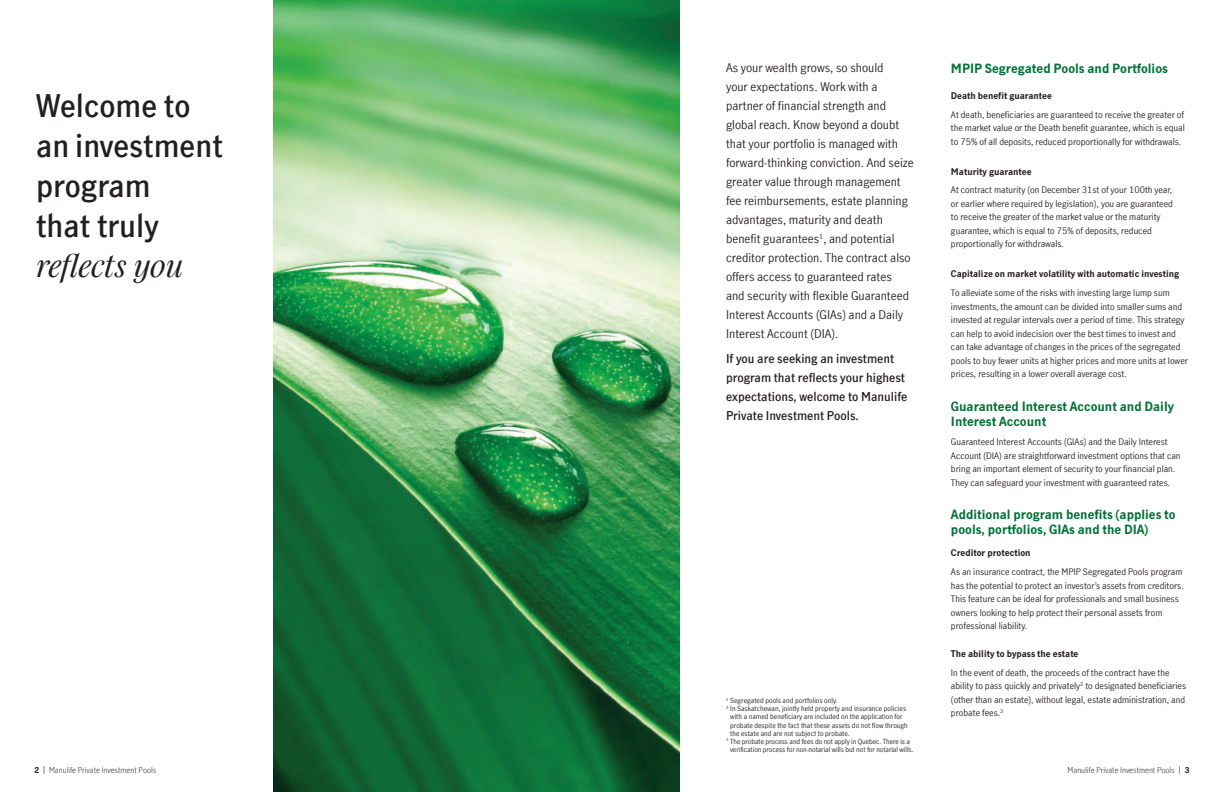
<style>
.page{position:relative;width:1224px;height:792px;background:#fff}
.page>*{position:absolute;margin:0;border:0;box-sizing:border-box;transform-origin:0 0}
.Headline_3_-_30_5_36{font:600 30.5px/40px "Manulife JH Sans Test 4 2";color:#231f20}
.Headline_8__subhead{font:700 12.5px/15px "Manulife JH Sans Test 4 1";color:#007236}
.Body_-_9_13_5{font:12px/19px "Manulife JH Sans Test 4 1";color:#231f20}
.Body_-_9_13_5-2{font:600 12px/19px "Manulife JH Sans Test 4 2";color:#231f20}
.Body_-_9_13_5-3{font:9px/13.5px "Manulife JH Sans Test 4 1";color:#231f20}
.Body__subhead_2{font:700 9px "Manulife JH Sans Test 4 1";color:#231f20}
.t1{font:300 8px "Manulife JH Sans Test 4 1";color:#231f20}
.Caption_-_7_8_5{font:7px/8.5px "Manulife JH Sans Test 4 1";color:#231f20}
.s1{font-family:"Manulife JH Serif Test 4 1";font-weight:400;font-style:italic}
.s2{font-weight:700}
.s3{font-weight:400}
</style>
<div class="page">
<img style="left:273px;top:0;width:407px;height:792px">
<h2 class="Headline_3_-_30_5_36" style="left:36px;top:85px;width:188px">Welcome to an investment program<br>that truly <span class="s1">reflects you</span></h2>
<p class="Body_-_9_13_5" style="left:726px;top:58px;width:189px">As your wealth grows, so should<br>your expectations. Work with a partner of financial strength and global reach. Know beyond a doubt that your portfolio is managed with forward-thinking conviction. And seize greater value through management fee reimbursements, estate planning advantages, maturity and death benefit guarantees<sup>1</sup>, and potential creditor protection. The contract also offers access to guaranteed rates<br>and security with flexible Guaranteed Interest Accounts (GIAs) and a Daily Interest Account (DIA).</p>
<p class="Body_-_9_13_5-2" style="left:726px;top:348px;width:183px">If you are seeking an investment program that reflects your highest expectations, welcome to Manulife<br>Private Investment Pools.</p>
<p class="Caption_-_7_8_5" style="left:726px;top:696px;width:113px"><sup>1</sup> Segregated pools and portfolios only.</p>
<p class="Caption_-_7_8_5" style="left:730px;top:704px;width:179px;text-indent:-4px"><sup>2</sup> In Saskatchewan, jointly held property and insurance policies with a named beneficiary are included on the application for probate despite the fact that these assets do not flow through the estate and are not subject to probate.</p>
<p class="Caption_-_7_8_5" style="left:726px;top:736px;width:189px;text-align:center"><sup>3</sup> The probate process and fees do not apply in Quebec. There is a verification process for non-notarial wills but not for notarial wills.</p>
<h2 class="Headline_8__subhead" style="left:951px;top:60px;width:219px">MPIP Segregated Pools and Portfolios</h2>
<h3 class="Body__subhead_2" style="left:951px;top:89px;width:103px">Death benefit guarantee</h3>
<p class="Body_-_9_13_5-3" style="left:951px;top:107px;width:235px;text-align:justify">At death, beneficiaries are guaranteed to receive the greater of the market value or the Death benefit guarantee, which is equal to 75% of all deposits, reduced proportionally for withdrawals.</p>
<h3 class="Body__subhead_2" style="left:951px;top:165px;width:82px">Maturity guarantee</h3>
<p class="Body_-_9_13_5-3" style="left:951px;top:183px;width:224px">At contract maturity (on December 31st of your 100th year, or earlier where required by legislation), you are guaranteed to receive the greater of the market value or the maturity guarantee, which is equal to 75% of deposits, reduced proportionally for withdrawals.</p>
<h3 class="Body__subhead_2" style="left:951px;top:268px;width:230px">Capitalize on market volatility with automatic investing</h3>
<p class="Body_-_9_13_5-3" style="left:951px;top:286px;width:239px">To alleviate some of the risks with investing large lump sum investments, the amount can be divided into smaller sums and invested at regular intervals over a period of time. This strategy can help to avoid indecision over the best times to invest and can take advantage of changes in the prices of the segregated pools to buy fewer units at higher prices and more units at lower prices, resulting in a lower overall average cost.</p>
<h2 class="Headline_8__subhead" style="left:951px;top:399px;width:224px">Guaranteed Interest Account and Daily<br>Interest Account</h2>
<p class="Body_-_9_13_5-3" style="left:951px;top:435px;width:231px">Guaranteed Interest Accounts (GIAs) and the Daily Interest Account (DIA) are straightforward investment options that can bring an important element of security to your financial plan.<br>They can safeguard your investment with guaranteed rates.</p>
<h2 class="Headline_8__subhead" style="left:951px;top:507px;width:226px">Additional program benefits (applies to pools, portfolios, GIAs and the DIA)</h2>
<h3 class="Body__subhead_2" style="left:951px;top:547px;width:81px">Creditor protection</h3>
<p class="Body_-_9_13_5-3" style="left:951px;top:565px;width:234px">As an insurance contract, the MPIP Segregated Pools program has the potential to protect an investor’s assets from creditors.<br>This feature can be ideal for professionals and small business owners looking to help protect their personal assets from professional liability.</p>
<h3 class="Body__subhead_2" style="left:951px;top:647px;width:129px">The ability to bypass the estate</h3>
<p class="Body_-_9_13_5-3" style="left:951px;top:665px;width:237px">In the event of death, the proceeds of the contract have the ability to pass quickly and privately<sup>2</sup> to designated beneficiaries (other than an estate), without legal, estate administration, and probate fees.<sup>3</sup></p>
<p class="t1" style="left:35px;top:764px;width:123px"><span class="s2">2</span> <span class="s3">|</span> Manulife Private Investment Pools</p>
<p class="t1" style="left:1068px;top:764px;width:123px">Manulife Private Investment Pools <span class="s3">|</span> <span class="s2">3</span></p>
</div>
